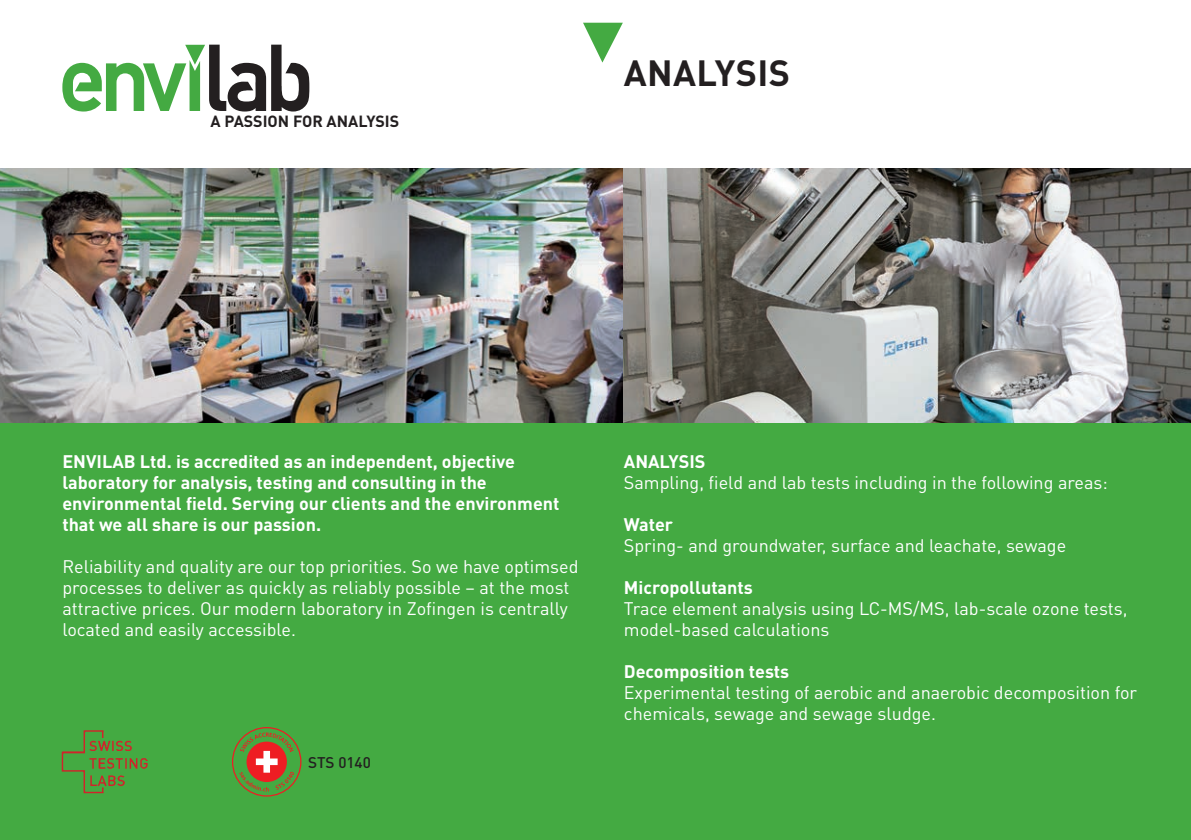
<style>
.page{position:relative;width:1191px;height:840px;background:#fff}
.page>*{position:absolute;margin:0;border:0;box-sizing:border-box;transform-origin:0 0}
.t1{font:700 36px "DINOT";letter-spacing:.01em;color:#231f20}
.t2{font:18px/21px "DINOT";color:#fff}
.t3{font:700 18px/21px "DINOT";color:#fff}
.t4{font:700 16px "DINOT";color:#231f20}
.t5{font:500 15.4px "DINOT";color:#231f20}
</style>
<div class="page">
<div style="left:0;top:170px;width:1191px;height:669px;background:#44aa42"></div>
<svg style="left:583px;top:23px;width:40px;height:40px"></svg>
<img style="left:61px;top:730px;width:87px;height:64px">
<svg style="left:232px;top:727px;width:69px;height:69px"></svg>
<svg style="left:62px;top:45px;width:247px;height:66px"></svg>
<img style="left:0;top:169px;width:1191px;height:253px">
<p class="t4" style="left:210px;top:110px;width:190px">A PASSION FOR ANALYSIS</p>
<h1 class="t1" style="left:624px;top:49px;width:167px">ANALYSIS</h1>
<p class="t3" style="left:62px;top:450px;width:498px">ENVILAB Ltd. is accredited as an independent, objective laboratory for analysis, testing and consulting in the environmental field. Serving our clients and the environment that we all share is our passion.</p>
<p class="t2" style="left:62px;top:555px;width:517px">Reliability and quality are our top priorities. So we have optimsed processes to deliver as quickly as reliably possible – at the most attractive prices. Our modern laboratory in Zofingen is centrally located and easily accessible.</p>
<p class="t5" style="left:308px;top:751px;width:64px">STS 0140</p>
<p class="t3" style="left:624px;top:450px;width:83px">ANALYSIS</p>
<p class="t2" style="left:624px;top:471px;width:485px">Sampling, field and lab tests including in the following areas:</p>
<p class="t3" style="left:624px;top:513px;width:51px">Water</p>
<p class="t2" style="left:624px;top:534px;width:444px">Spring- and groundwater, surface and leachate, sewage</p>
<p class="t3" style="left:624px;top:576px;width:131px">Micropollutants</p>
<p class="t2" style="left:624px;top:597px;width:505px">Trace element analysis using LC-MS/MS, lab-scale ozone tests, model-based calculations</p>
<p class="t3" style="left:624px;top:660px;width:167px">Decomposition tests</p>
<p class="t2" style="left:624px;top:681px;width:515px">Experimental testing of aerobic and anaerobic decomposition for chemicals, sewage and sewage sludge.</p>
</div>
